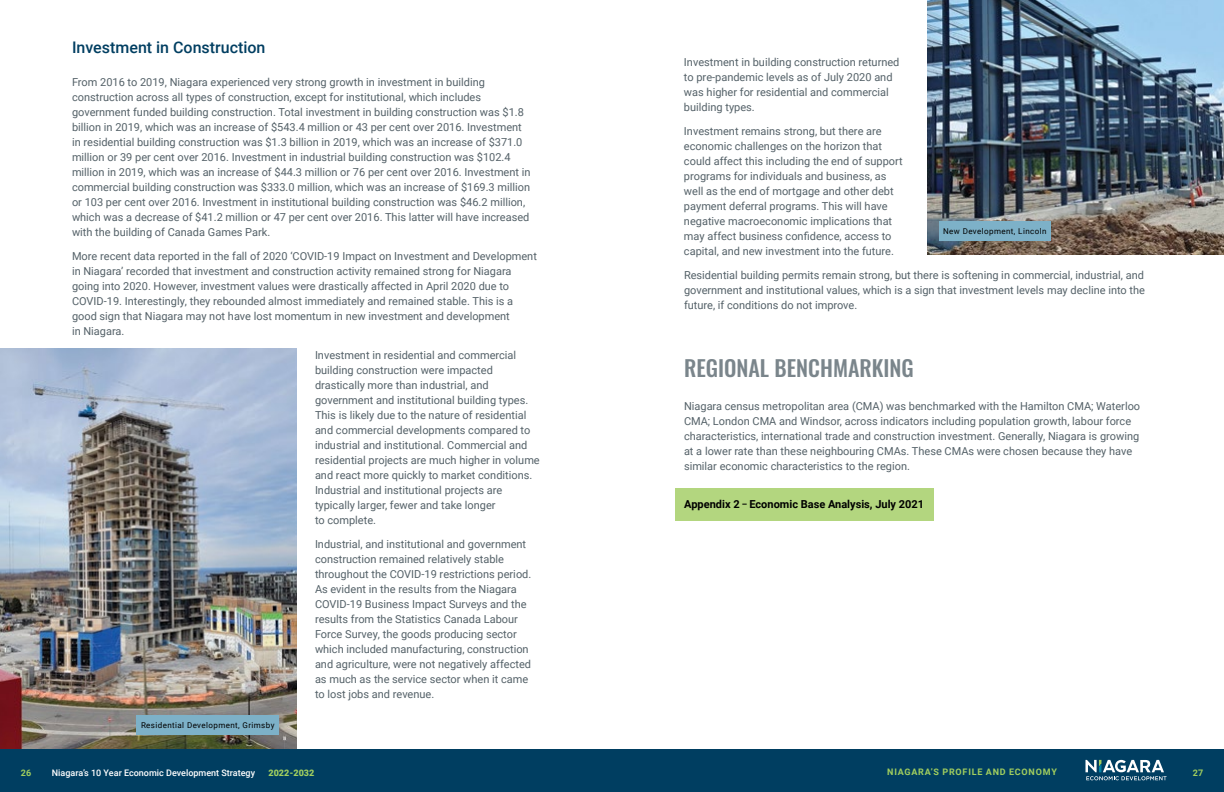
<style>
.page{position:relative;width:1224px;height:792px;background:#fff}
.page>*{position:absolute;margin:0;border:0;box-sizing:border-box;transform-origin:0 0}
.t1{font:500 22px "Oswald";color:#7a858b}
.t2{font:500 16px "Roboto";color:#003e61}
.t3{font:11px/15px "Roboto";color:#546168}
.t4{font:700 11px "Roboto";color:#000}
.t5{font:500 9px "Roboto";color:#fff}
.t6{font:700 9px "Roboto";letter-spacing:.085em;color:#a1ce5e}
.t7{font:900 9px "Roboto";color:#a2cf5f}
.t8{font:8px "Roboto";letter-spacing:.05em;color:#000}
.s1{font-family:"Bebas Neue"}
</style>
<div class="page">
<div style="left:0;top:749px;width:1224px;height:43px;background:#003e61"></div>
<svg style="left:1086px;top:760px;width:81px;height:20px"></svg>
<div style="left:675px;top:488px;width:258px;height:32px;background:#b3d67f"></div>
<img style="left:0;top:348px;width:297px;height:401px">
<div style="left:136px;top:716px;width:143px;height:19px;background:#7db1c8"></div>
<img style="left:927px;top:0;width:297px;height:255px">
<div style="left:939px;top:221px;width:112px;height:20px;background:#7db1c8"></div>
<p class="t2" style="left:72px;top:36px;width:195px">Investment in Construction</p>
<p class="t3" style="left:72px;top:74px;width:460px">From 2016 to 2019, Niagara experienced very strong growth in investment in building construction across all types of construction, except for institutional, which includes government funded building construction. Total investment in building construction was $1.8 billion in 2019, which was an increase of $543.4 million or 43 per cent over 2016. Investment in residential building construction was $1.3 billion in 2019, which was an increase of $371.0 million or 39 per cent over 2016. Investment in industrial building construction was $102.4 million in 2019, which was an increase of $44.3 million or 76 per cent over 2016. Investment in commercial building construction was $333.0 million, which was an increase of $169.3 million or 103 per cent over 2016. Investment in institutional building construction was $46.2 million, which was a decrease of $41.2 million or 47 per cent over 2016. This latter will have increased with the building of Canada Games Park.</p>
<p class="t3" style="left:72px;top:248px;width:466px">More recent data reported in the fall of 2020 ‘COVID-19 Impact on Investment and Development in Niagara’ recorded that investment and construction activity remained strong for Niagara going into 2020. However, investment values were drastically affected in April 2020 due to COVID-19. Interestingly, they rebounded almost immediately and remained stable. This is a good sign that Niagara may not have lost momentum in new investment and development<br>in Niagara.</p>
<p class="t8" style="left:141px;top:720px;width:135px">Residential Development, Grimsby</p>
<p class="t3" style="left:315px;top:347px;width:226px">Investment in residential and commercial building construction were impacted drastically more than industrial, and government and institutional building types.<br>This is likely due to the nature of residential and commercial developments compared to industrial and institutional. Commercial and residential projects are much higher in volume and react more quickly to market conditions.<br>Industrial and institutional projects are typically larger, fewer and take longer<br>to complete.</p>
<p class="t3" style="left:315px;top:536px;width:218px">Industrial, and institutional and government construction remained relatively stable throughout the COVID-19 restrictions period.<br>As evident in the results from the Niagara COVID-19 Business Impact Surveys and the results from the Statistics Canada Labour Force Survey, the goods producing sector which included manufacturing, construction and agriculture, were not negatively affected as much as the service sector when it came to lost jobs and revenue.</p>
<p class="t3" style="left:684px;top:54px;width:217px">Investment in building construction returned to pre-pandemic levels as of July 2020 and was higher for residential and commercial building types.</p>
<p class="t3" style="left:684px;top:123px;width:220px">Investment remains strong, but there are economic challenges on the horizon that could affect this including the end of support programs for individuals and business, as well as the end of mortgage and other debt payment deferral programs. This will have negative macroeconomic implications that</p>
<p class="t3" style="left:684px;top:228px;width:209px">may affect business confidence, access to</p>
<p class="t3" style="left:684px;top:243px;width:212px">capital, and new investment into the future.</p>
<p class="t8" style="left:943px;top:226px;width:105px">New Development, Lincoln</p>
<p class="t3" style="left:684px;top:267px;width:463px;text-align:justify">Residential building permits remain strong, but there is softening in commercial, industrial, and government and institutional values, which is a sign that investment levels may decline into the future, if conditions do not improve.</p>
<p class="t1" style="left:684px;top:356px;width:231px">REGIONAL BENCHMARKING</p>
<p class="t3" style="left:684px;top:398px;width:458px">Niagara census metropolitan area (CMA) was benchmarked with the Hamilton CMA; Waterloo CMA; London CMA and Windsor, across indicators including population growth, labour force characteristics, international trade and construction investment. Generally, Niagara is growing at a lower rate than these neighbouring CMAs. These CMAs were chosen because they have similar economic characteristics to the region.</p>
<p class="t4" style="left:684px;top:497px;width:242px">Appendix 2 <span class="s1">‒</span> Economic Base Analysis, July 2021</p>
<p class="t6" style="left:887px;top:766px;width:171px">NIAGARA’S PROFILE AND ECONOMY</p>
<p class="t6" style="left:21px;top:766px;width:12px">26</p>
<p class="t5" style="left:52px;top:766px;width:205px">Niagara’s 10 Year Economic Development Strategy</p>
<p class="t7" style="left:269px;top:766px;width:47px">2022-2032</p>
<p class="t6" style="left:1193px;top:766px;width:12px">27</p>
</div>
